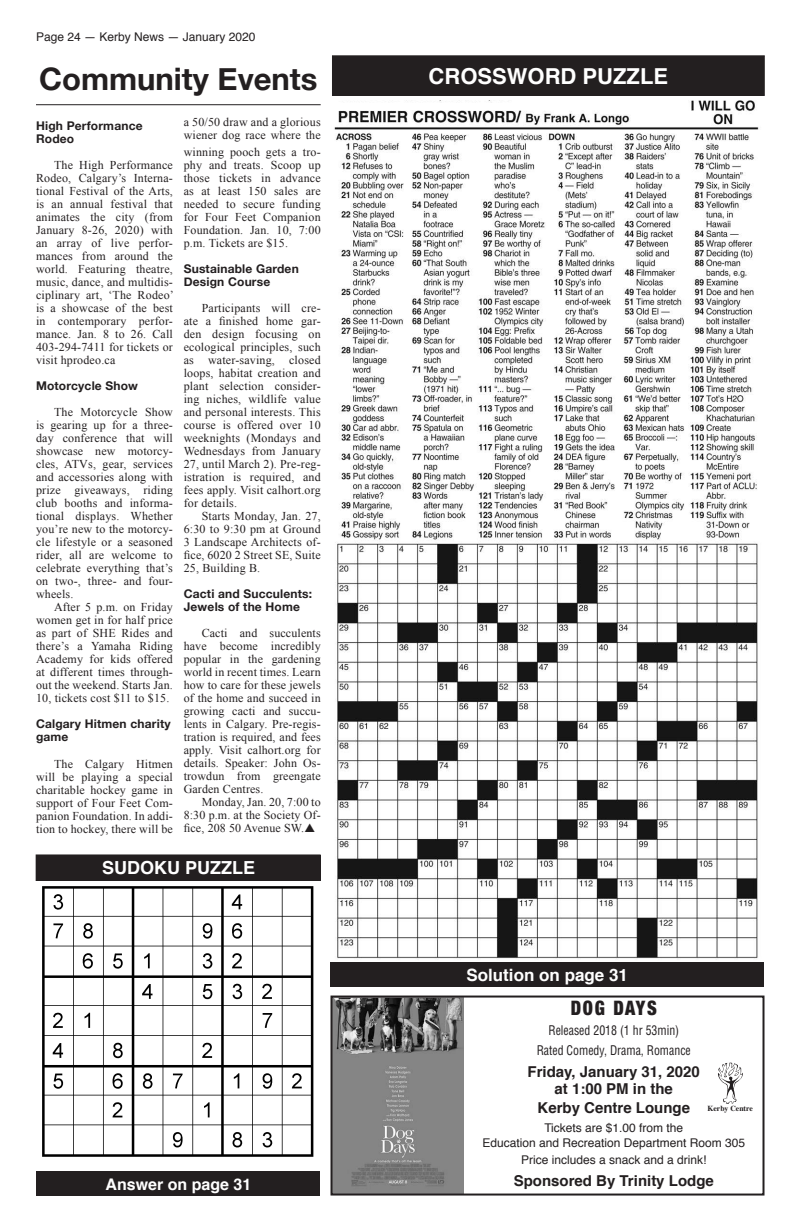
<style>
.page{position:relative;width:792px;height:1224px;background:#fff}
.page>*{position:absolute;margin:0;border:0;box-sizing:border-box;transform-origin:0 0}
.t1{font:700 31px "Helvetica Neue";color:#231f20}
.t2{font:700 22px "Helvetica";color:#fff}
.t3{font:900 condensed 20px "Helvetica Neue LT Std";letter-spacing:.1em;color:#231f20;scale:.91 1}
.t4{font:700 18px "Helvetica";color:#fff}
.t5{font:700 17px "Helvetica";color:#fff}
.t6{font:700 16px "Helvetica";color:#fff}
.t7{font:700 15px/18px "Helvetica";color:#231f20;text-align:center}
.t8{font:condensed 13px/20px "Helvetica";color:#231f20;text-align:center;scale:.91 1}
.Body__12_13_Justifie{font:12px/13px "Times New Roman";letter-spacing:.015em;color:#231f20;text-align:justify}
.Body__12_13_Justifie-2{font:700 12px/13px "Helvetica Neue";letter-spacing:.015em;color:#231f20}
.t9{font:12px/14.8px "Helvetica";color:#231f20;text-align:center}
.t10{font:700 7.7px "Times";color:#231f20}
</style>
<div class="page">
<div style="left:332px;top:56px;width:432px;height:39px;background:#231f20"></div>
<div style="left:332px;top:55px;width:433px;height:41px;border:1px solid #231f20"></div>
<div style="left:331px;top:963px;width:433px;height:24px;background:#231f20"></div>
<img style="left:35px;top:872px;width:285px;height:308px">
<div style="left:36px;top:855px;width:284px;height:25px;background:#231f20"></div>
<div style="left:36px;top:854px;width:285px;height:27px;border:1px solid #231f20"></div>
<div style="left:37px;top:1172px;width:283px;height:24px;background:#231f20"></div>
<svg style="left:718px;top:1063px;width:25px;height:41px"></svg>
<img style="left:334px;top:999px;width:130px;height:194px">
<div style="left:331px;top:996px;width:434px;height:200px;border:2px solid #231f20"></div>
<img style="left:334px;top:101px;width:425px;height:859px">
<hr style="left:36px;top:104px;width:285px;height:1px;background:#231f20">
<p class="t9" style="left:36px;top:29px;width:221px">Page 24 — Kerby News — January 2020</p>
<p class="t1" style="left:39px;top:55px;width:280px">Community Events</p>
<p class="Body__12_13_Justifie-2" style="left:36px;top:119px;width:108px">High Performance</p>
<p class="Body__12_13_Justifie-2" style="left:36px;top:132px;width:40px">Rodeo</p>
<p class="Body__12_13_Justifie" style="left:36px;top:158px;width:139px;text-indent:18px">The High Performance Rodeo, Calgary’s Interna&shy;tional Festival of the Arts, is an annual festival that animates the city (from January 8-26, 2020) with an array of live perfor&shy;mances from around the world. Featuring theatre, music, dance, and multidis&shy;ciplinary art, ‘The Rodeo’ is a showcase of the best in contemporary perfor&shy;mance. Jan. 8 to 26. Call 403-294-7411 for tickets or visit hprodeo.ca</p>
<p class="Body__12_13_Justifie-2" style="left:36px;top:379px;width:104px">Motorcycle Show</p>
<p class="Body__12_13_Justifie" style="left:36px;top:405px;width:138px;text-indent:18px">The Motorcycle Show is gearing up for a three&shy;day conference that will showcase new motorcy&shy;cles, ATVs, gear, services and accessories along with prize giveaways, riding club booths and informa&shy;tional displays. Whether you’re new to the motorcy&shy;cle lifestyle or a seasoned rider, all are welcome to celebrate everything that’s on two-, three- and four&shy;wheels.</p>
<p class="Body__12_13_Justifie" style="left:36px;top:600px;width:138px;text-indent:18px">After 5 p.m. on Friday women get in for half price as part of SHE Rides and there’s a Yamaha Riding Academy for kids offered at different times through&shy;out the weekend. Starts Jan.<br>10, tickets cost $11 to $15.</p>
<p class="Body__12_13_Justifie-2" style="left:36px;top:717px;width:136px">Calgary Hitmen charity game</p>
<p class="Body__12_13_Justifie" style="left:36px;top:757px;width:138px;text-indent:18px">The Calgary Hitmen will be playing a special charitable hockey game in support of Four Feet Com&shy;panion Foundation. In addi&shy;tion to hockey, there will be</p>
<p class="Body__12_13_Justifie" style="left:184px;top:116px;width:138px">a 50/50 draw and a glorious wiener dog race where the</p>
<p class="Body__12_13_Justifie" style="left:184px;top:146px;width:138px">winning pooch gets a tro&shy;phy and treats. Scoop up those tickets in advance as at least 150 sales are needed to secure funding for Four Feet Companion Foundation. Jan. 10, 7:00 p.m. Tickets are $15.</p>
<p class="Body__12_13_Justifie-2" style="left:184px;top:263px;width:117px">Sustainable Garden<br>Design Course</p>
<p class="Body__12_13_Justifie" style="left:184px;top:302px;width:138px;text-indent:18px">Participants will cre&shy;ate a finished home gar&shy;den design focusing on ecological principles, such as water-saving, closed loops, habitat creation and plant selection consider&shy;ing niches, wildlife value and personal interests. This course is offered over 10 weeknights (Mondays and Wednesdays from January 27, until March 2). Pre-reg&shy;istration is required, and fees apply. Visit calhort.org for details.</p>
<p class="Body__12_13_Justifie" style="left:184px;top:509px;width:138px;text-indent:18px">Starts Monday, Jan. 27, 6:30 to 9:30 pm at Ground 3 Landscape Architects of&shy;fice, 6020 2 Street SE, Suite 25, Building B.</p>
<p class="Body__12_13_Justifie-2" style="left:184px;top:588px;width:130px">Cacti and Succulents:<br>Jewels of the Home</p>
<p class="Body__12_13_Justifie" style="left:184px;top:626px;width:138px;text-indent:18px">Cacti and succulents have become incredibly popular in the gardening world in recent times. Learn how to care for these jewels of the home and succeed in growing cacti and succu&shy;lents in Calgary. Pre-regis&shy;tration is required, and fees apply. Visit calhort.org for details. Speaker: John Os&shy;trowdun from greengate Garden Centres.</p>
<p class="Body__12_13_Justifie" style="left:184px;top:795px;width:138px;text-indent:18px">Monday, Jan. 20, 7:00 to 8:30 p.m. at the Society Of&shy;fice, 208 50 Avenue SW.▲</p>
<p class="t4" style="left:102px;top:853px;width:154px">SUDOKU PUZZLE</p>
<p class="t6" style="left:106px;top:1171px;width:147px">Answer on page 31</p>
<p class="t2" style="left:429px;top:58px;width:241px">CROSSWORD PUZZLE</p>
<p class="t5" style="left:466px;top:962px;width:163px">Solution on page 31</p>
<p class="t3" style="left:571px;top:996px;width:96px">DOG DAYS</p>
<p class="t8" style="left:537px;top:1021px;width:171px">Released 2018 (1 hr 53min)<br>Rated Comedy, Drama, Romance</p>
<p class="t7" style="left:528px;top:1062px;width:174px">Friday, January 31, 2020 at 1:00 PM in the<br>Kerby Centre Lounge</p>
<p class="t9" style="left:482px;top:1121px;width:264px">Tickets are $1.00 from the<br>Education and Recreation Department Room 305</p>
<p class="t9" style="left:521px;top:1153px;width:187px">Price includes a snack and a drink!</p>
<p class="t7" style="left:514px;top:1172px;width:202px">Sponsored By Trinity Lodge</p>
<p class="t10" style="left:708px;top:1101px;width:47px">Kerby Centre</p>
</div>
